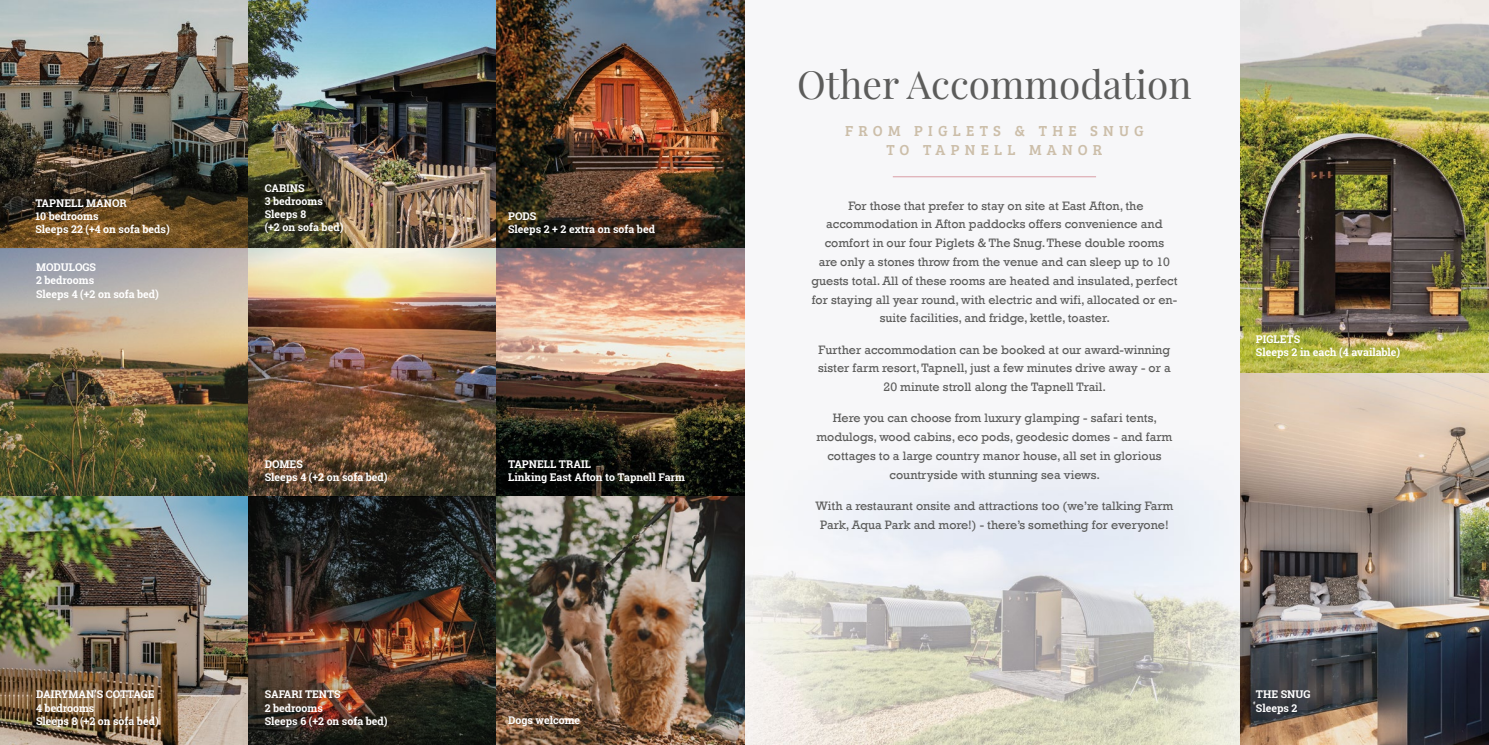
<style>
.page{position:relative;width:1489px;height:745px;background:#fff}
.page>*{position:absolute;margin:0;border:0;box-sizing:border-box;transform-origin:0 0}
.t1{font:38.75px "Playfair Display";color:#5c5c5b}
.t2{font:15px/18.8px "Bree Serif";letter-spacing:.35em;color:#ccbea9;text-align:center}
.t3{font:12.5px/18.8px "Rockwell";color:#5c5c5b;text-align:center}
.t4{font:700 10.62px/13.1px "Roboto Slab";color:#fff}
</style>
<div class="page">
<div style="left:744px;top:0;width:496px;height:744px;background:#f7f7f9"></div>
<img style="left:744px;top:440px;width:496px;height:304px">
<img style="left:1240px;top:0;width:248px;height:744px">
<img style="left:0;top:0;width:744px;height:744px">
<hr style="left:892px;top:176px;width:203px;height:1px;background:#d99ea5">
<p class="t4" style="left:35px;top:196px;width:136px">TAPNELL MANOR<br>10 bedrooms<br>Sleeps 22 (+4 on sofa beds)</p>
<p class="t4" style="left:36px;top:260px;width:124px">MODULOGS<br>2 bedrooms<br>Sleeps 4 (+2 on sofa bed)</p>
<p class="t4" style="left:36px;top:687px;width:124px">DAIRYMAN’S COTTAGE<br>4 bedrooms<br>Sleeps 8 (+2 on sofa bed)</p>
<p class="t4" style="left:265px;top:181px;width:80px">CABINS<br>3 bedrooms<br>Sleeps 8<br>(+2 on sofa bed)</p>
<p class="t4" style="left:508px;top:209px;width:148px">PODS<br>Sleeps 2 + 2 extra on sofa bed</p>
<p class="t4" style="left:265px;top:457px;width:124px">DOMES<br>Sleeps 4 (+2 on sofa bed)</p>
<p class="t4" style="left:508px;top:457px;width:178px">TAPNELL TRAIL<br>Linking East Afton to Tapnell Farm</p>
<p class="t4" style="left:265px;top:687px;width:124px">SAFARI TENTS<br>2 bedrooms<br>Sleeps 6 (+2 on sofa bed)</p>
<p class="t4" style="left:508px;top:712px;width:74px">Dogs welcome</p>
<h1 class="t1" style="left:797px;top:54px;width:396px">Other Accommodation</h1>
<p class="t2" style="left:845px;top:121px;width:300px">FROM PIGLETS &amp; THE SNUG<br>TO TAPNELL MANOR</p>
<p class="t3" style="left:811px;top:196px;width:367px">For those that prefer to stay on site at East Afton, the accommodation in Afton paddocks offers convenience and comfort in our four Piglets &amp; The Snug. These double rooms<br>are only a stones throw from the venue and can sleep up to 10 guests total. All of these rooms are heated and insulated, perfect for staying all year round, with electric and wifi, allocated or en&shy;suite facilities, and fridge, kettle, toaster.</p>
<p class="t3" style="left:818px;top:340px;width:354px">Further accommodation can be booked at our award-winning sister farm resort, Tapnell, just a few minutes drive away - or a<br>20 minute stroll along the Tapnell Trail.</p>
<p class="t3" style="left:816px;top:408px;width:357px">Here you can choose from luxury glamping - safari tents, modulogs, wood cabins, eco pods, geodesic domes - and farm cottages to a large country manor house, all set in glorious countryside with stunning sea views.</p>
<p class="t3" style="left:815px;top:496px;width:359px">With a restaurant onsite and attractions too (we’re talking Farm<br>Park, Aqua Park and more!) - there’s something for everyone!</p>
<p class="t4" style="left:1255px;top:332px;width:146px">PIGLETS<br>Sleeps 2 in each (4 available)</p>
<p class="t4" style="left:1255px;top:687px;width:56px">THE SNUG<br>Sleeps 2</p>
</div>
